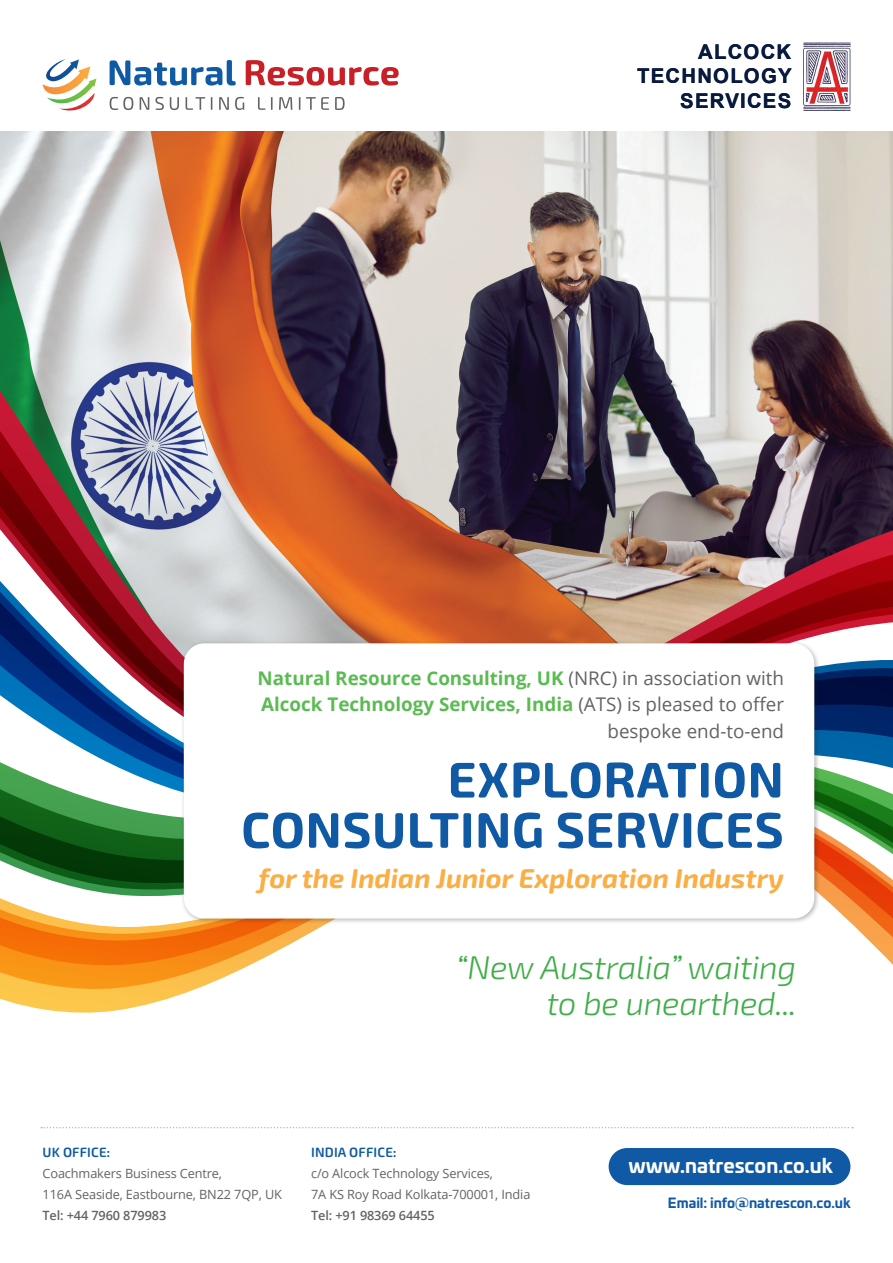
<style>
.page{position:relative;width:893px;height:1263px;background:#fff}
.page>*{position:absolute;margin:0;border:0;box-sizing:border-box;transform-origin:0 0}
.t1{font:700 50.25px/50.2px "Exo Soft";letter-spacing:.01em;color:#105aa5;text-align:right}
.t2{font:italic 300 33px/36px "Exo Soft";letter-spacing:-.01em;color:#40ae49;text-align:right}
.t3{font:italic 700 27.3px "Exo Soft";color:#fbae44}
.t4{font:700 20.4px/24.5px "Arial";letter-spacing:.06em;color:#091a3f;text-align:right}
.t5{font:700 19.65px "Univia Pro";color:#fff}
.t6{font:18.75px/26.7px "Open Sans";color:#636366;text-align:right}
.t7{font:700 13.5px "Univia Pro";color:#105aa5}
.t8{font:600 13.5px "Exo Soft";letter-spacing:.01em;color:#105aa5}
.t9{font:12.75px/21px "Open Sans";letter-spacing:-.01em;color:#636366}
.t10{font:600 12.75px "Open Sans";letter-spacing:-.01em;color:#636366}
.s1{font-weight:700;color:#5bbb52}
</style>
<div class="page">
<div style="left:609px;top:1148px;width:241px;height:37px;background:#105aa5;border-radius:19px"></div>
<img style="left:803px;top:43px;width:48px;height:67px">
<img style="left:0;top:132px;width:893px;height:246px">
<svg style="left:0;top:378px;width:893px;height:30px;background:#817272"></svg>
<img style="left:0;top:408px;width:893px;height:30px">
<svg style="left:0;top:438px;width:893px;height:91px;background:#846364"></svg>
<svg style="left:0;top:529px;width:893px;height:109px;background:#b47367"></svg>
<svg style="left:0;top:642px;width:893px;height:93px"></svg>
<svg style="left:0;top:945px;width:893px;height:68px"></svg>
<svg style="left:0;top:735px;width:893px;height:210px"></svg>
<div style="left:181px;top:640px;width:639px;height:284px;background:#231f20;opacity:.3"></div>
<div style="left:186px;top:645px;width:626px;height:272px;background:#fff;border-radius:19px"></div>
<div style="left:184px;top:643px;width:630px;height:275px;border:4px solid #fff;border-radius:19px"></div>
<svg style="left:41px;top:1127px;width:812px;height:1px"></svg>
<svg style="left:246px;top:60px;width:153px;height:26px"></svg>
<svg style="left:110px;top:60px;width:126px;height:26px"></svg>
<svg style="left:110px;top:97px;width:235px;height:13px"></svg>
<svg style="left:42px;top:59px;width:54px;height:52px"></svg>
<p class="t4" style="left:637px;top:40px;width:156px">ALCOCK<br>TECHNOLOGY<br>SERVICES</p>
<p class="t6" style="left:258px;top:664px;width:528px"><span class="s1">Natural Resource Consulting, UK</span> (NRC) in association with<br><span class="s1">Alcock Technology Services, India</span> (ATS) is pleased to offer bespoke end-to-end</p>
<h1 class="t1" style="left:241px;top:755px;width:544px">EXPLORATION<br>CONSULTING SERVICES</h1>
<h3 class="t3" style="left:258px;top:862px;width:527px">for the Indian Junior Exploration Industry</h3>
<h2 class="t2" style="left:456px;top:950px;width:341px">“New Australia” waiting to be unearthed...</h2>
<p class="t8" style="left:43px;top:1145px;width:69px">UK OFFICE:</p>
<p class="t9" style="left:43px;top:1163px;width:241px">Coachmakers Business Centre,<br>116A Seaside, Eastbourne, BN22 7QP, UK</p>
<p class="t10" style="left:43px;top:1207px;width:125px">Tel: +44 7960 879983</p>
<p class="t8" style="left:311px;top:1145px;width:87px">INDIA OFFICE:</p>
<p class="t9" style="left:311px;top:1163px;width:221px">c/o Alcock Technology Services,<br>7A KS Roy Road Kolkata-700001, India</p>
<p class="t10" style="left:311px;top:1207px;width:125px">Tel: +91 98369 64455</p>
<p class="t5" style="left:629px;top:1150px;width:206px">www.natrescon.co.uk</p>
<p class="t7" style="left:668px;top:1192px;width:184px">Email: info@natrescon.co.uk</p>
</div>
